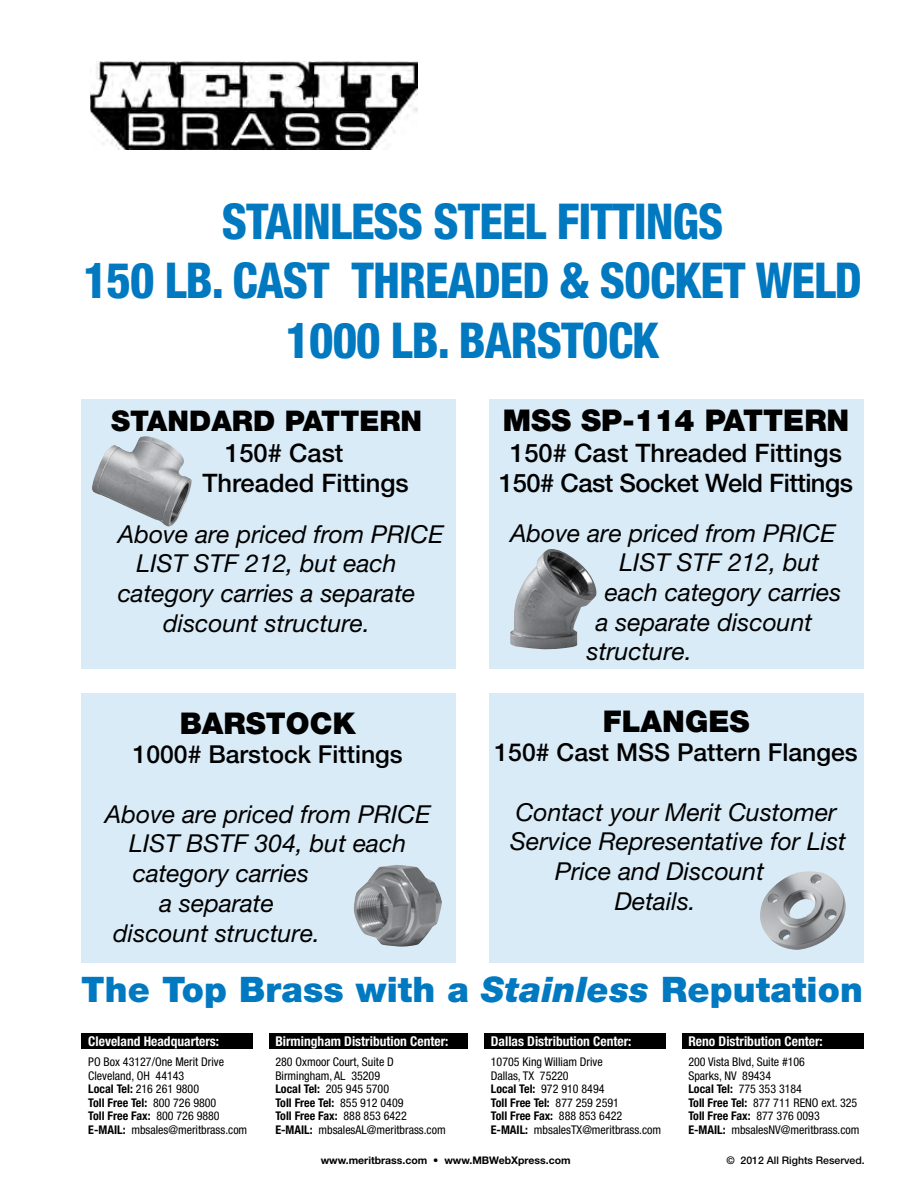
<style>
.page{position:relative;width:918px;height:1188px;background:#fff}
.page>*{position:absolute;margin:0;border:0;box-sizing:border-box;transform-origin:0 0}
.t1{font:800 condensed 49.5px/59.4px "Helvetica Neue";letter-spacing:-.02em;color:#0079c1;text-align:center;scale:.95 1}
.t2{font:900 35.25px "Helvetica Neue";letter-spacing:.005em;color:#0079c1}
.t3{font:900 30px "Helvetica Neue";color:#000}
.t4{font:900 28.5px "Helvetica Neue";color:#000}
.t5{font:500 25.5px/30.6px "Helvetica Neue";letter-spacing:-.02em;color:#000;text-align:center}
.t6{font:500 25.5px/30.6px "Helvetica Neue";color:#000}
.t7{font:italic 24.75px "Helvetica Neue";color:#000}
.t8{font:500 24.75px "Helvetica Neue";color:#000}
.t9{font:700 condensed 13.5px "Helvetica Neue";color:#fff}
.t10{font:condensed 12px/13.5px "Helvetica Neue";color:#000}
.t11{font:700 10.5px "Helvetica Neue";color:#000}
.t12{font:500 10.5px "Helvetica Neue";color:#000}
.s1{font-style:italic}
.s2{font-weight:700}
</style>
<div class="page">
<div style="left:81px;top:693px;width:375px;height:270px;background:#d9ebf6"></div>
<div style="left:81px;top:399px;width:375px;height:270px;background:#d9ebf6"></div>
<div style="left:489px;top:693px;width:375px;height:270px;background:#d9ebf6"></div>
<div style="left:489px;top:399px;width:375px;height:270px;background:#d9ebf6"></div>
<div style="left:81px;top:1034px;width:783px;height:15px;background:#000"></div>
<div style="left:254px;top:1031px;width:15px;height:21px;background:#fff"></div>
<div style="left:468px;top:1031px;width:15px;height:21px;background:#fff"></div>
<div style="left:667px;top:1031px;width:15px;height:21px;background:#fff"></div>
<img style="left:510px;top:549px;width:87px;height:101px">
<img style="left:354px;top:865px;width:88px;height:82px">
<img style="left:760px;top:871px;width:86px;height:79px">
<img style="left:92px;top:436px;width:100px;height:91px">
<img style="left:90px;top:62px;width:327px;height:87px">
<h1 class="t1" style="left:83px;top:191px;width:821px">STAINLESS STEEL FITTINGS<br>150 LB. CAST THREADED &amp; SOCKET WELD<br>1000 LB. BARSTOCK</h1>
<h3 class="t4" style="left:111px;top:404px;width:313px">STANDARD PATTERN</h3>
<h3 class="t6" style="left:202px;top:437px;width:208px;text-indent:23px">150# Cast<br>Threaded Fittings</h3>
<h3 class="t7" style="left:118px;top:519px;width:327px">Above are priced from PRICE</h3>
<h3 class="t7" style="left:137px;top:549px;width:261px">LIST STF 212, but each</h3>
<h3 class="t7" style="left:118px;top:578px;width:299px">category carries a separate</h3>
<h3 class="t7" style="left:163px;top:608px;width:208px">discount structure.</h3>
<h3 class="t3" style="left:180px;top:705px;width:178px">BARSTOCK</h3>
<h3 class="t8" style="left:133px;top:740px;width:272px">1000# Barstock Fittings</h3>
<h3 class="t7" style="left:105px;top:799px;width:327px">Above are priced from PRICE</h3>
<h3 class="t7" style="left:129px;top:829px;width:278px">LIST BSTF 304, but each</h3>
<h3 class="t7" style="left:133px;top:858px;width:178px">category carries</h3>
<h3 class="t7" style="left:159px;top:888px;width:116px">a separate</h3>
<h3 class="t7" style="left:113px;top:918px;width:208px">discount structure.</h3>
<h3 class="t3" style="left:503px;top:403px;width:348px">MSS SP-114 PATTERN</h3>
<h3 class="t5" style="left:499px;top:437px;width:355px">150# Cast Threaded Fittings<br>150# Cast Socket Weld Fittings</h3>
<h3 class="t7" style="left:510px;top:518px;width:327px">Above are priced from PRICE</h3>
<h3 class="t7" style="left:620px;top:548px;width:201px">LIST STF 212, but</h3>
<h3 class="t7" style="left:605px;top:577px;width:238px">each category carries</h3>
<h3 class="t7" style="left:596px;top:607px;width:218px">a separate discount</h3>
<h3 class="t7" style="left:587px;top:637px;width:107px">structure.</h3>
<h3 class="t3" style="left:603px;top:703px;width:148px">FLANGES</h3>
<h3 class="t8" style="left:495px;top:738px;width:365px">150# Cast MSS Pattern Flanges</h3>
<h3 class="t7" style="left:516px;top:797px;width:322px">Contact your Merit Customer</h3>
<h3 class="t7" style="left:510px;top:827px;width:338px">Service Representative for List</h3>
<h3 class="t7" style="left:555px;top:856px;width:211px">Price and Discount</h3>
<h3 class="t7" style="left:615px;top:886px;width:83px">Details.</h3>
<h2 class="t2" style="left:81px;top:969px;width:784px">The Top Brass with a <span class="s1">Stainless</span> Reputation</h2>
<p class="t9" style="left:88px;top:1033px;width:132px">Cleveland Headquarters:</p>
<p class="t10" style="left:88px;top:1055px;width:161px">PO Box 43127/One Merit Drive<br>Cleveland, OH 44143<br><span class="s2">Local Tel:</span> 216 261 9800<br><span class="s2">Toll Free Tel:</span> 800 726 9800<br><span class="s2">Toll Free Fax:</span> 800 726 9880<br><span class="s2">E-MAIL:</span> mbsales@meritbrass.com</p>
<p class="t9" style="left:275px;top:1033px;width:175px">Birmingham Distribution Center:</p>
<p class="t10" style="left:275px;top:1055px;width:172px">280 Oxmoor Court, Suite D<br>Birmingham, AL 35209<br><span class="s2">Local Tel:</span> 205 945 5700<br><span class="s2">Toll Free Tel:</span> 855 912 0409<br><span class="s2">Toll Free Fax:</span> 888 853 6422<br><span class="s2">E-MAIL:</span> mbsalesAL@meritbrass.com</p>
<p class="t9" style="left:491px;top:1033px;width:142px">Dallas Distribution Center:</p>
<p class="t10" style="left:491px;top:1055px;width:172px">10705 King William Drive<br>Dallas, TX 75220<br><span class="s2">Local Tel:</span> 972 910 8494<br><span class="s2">Toll Free Tel:</span> 877 259 2591<br><span class="s2">Toll Free Fax:</span> 888 853 6422<br><span class="s2">E-MAIL:</span> mbsalesTX@meritbrass.com</p>
<p class="t11" style="left:321px;top:1154px;width:251px">www.meritbrass.com • www.MBWebXpress.com</p>
<p class="t12" style="left:726px;top:1154px;width:140px">© 2012 All Rights Reserved.</p>
<p class="t9" style="left:688px;top:1033px;width:136px">Reno Distribution Center:</p>
<p class="t10" style="left:688px;top:1055px;width:173px">200 Vista Blvd, Suite #106<br>Sparks, NV 89434<br><span class="s2">Local Tel:</span> 775 353 3184<br><span class="s2">Toll Free Tel:</span> 877 711 RENO ext. 325<br><span class="s2">Toll Free Fax:</span> 877 376 0093<br><span class="s2">E-MAIL:</span> mbsalesNV@meritbrass.com</p>
</div>
